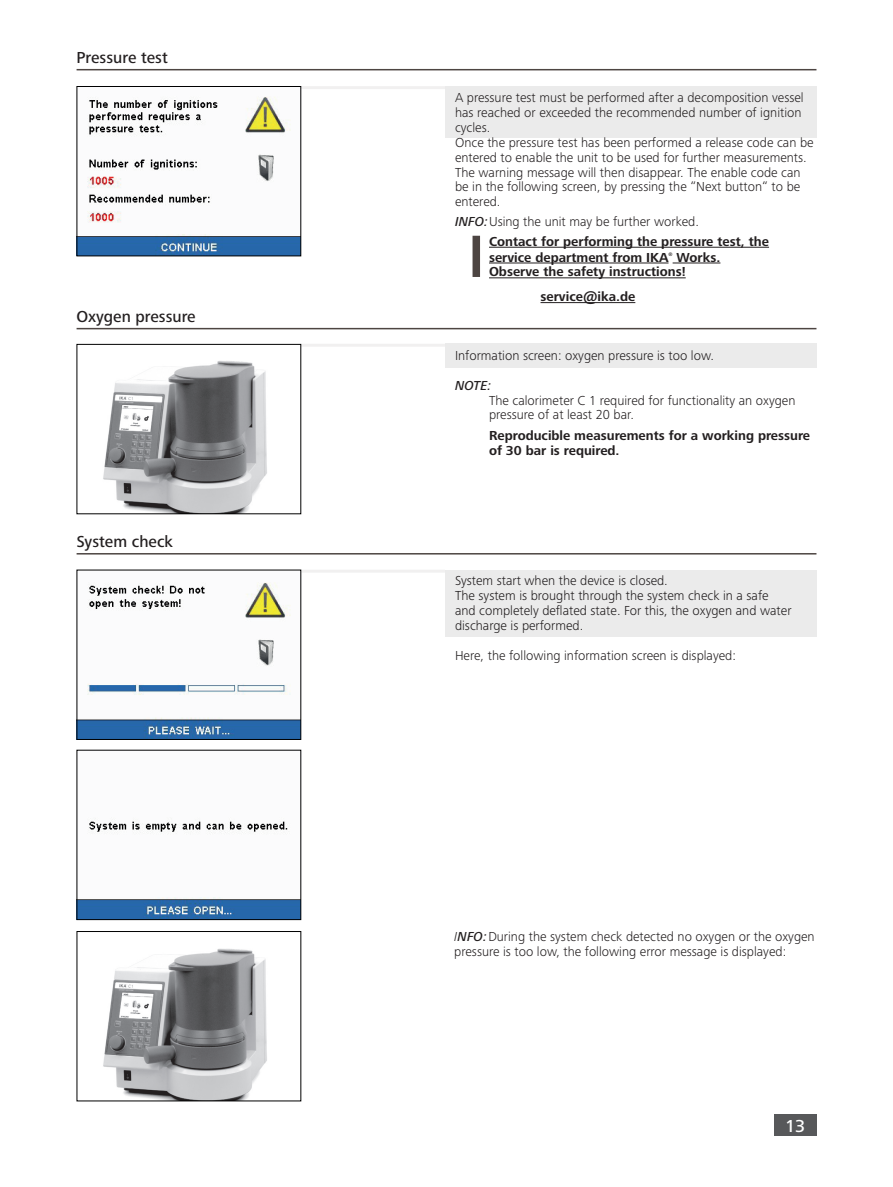
<style>
.page{position:relative;width:893px;height:1187px;background:#fff}
.page>*{position:absolute;margin:0;border:0;box-sizing:border-box;transform-origin:0 0}
.t1{font:500 18px "Frutiger Next IKA";color:#fff}
.t2{font:500 16.5px "Frutiger Next IKA";color:#231f20}
.t3{font:300 13.5px/14.9px "Frutiger Next IKA";color:#231f20}
.t4{font:700 13.5px/14.9px "Frutiger Next IKA";color:#231f20}
.t5{font:italic 500 13.5px "Frutiger Next IKA";color:#231f20}
.t6{font:700 5.25px "Frutiger Next IKA";color:#231f20}
.s1{font-weight:500;font-style:italic}
.s2{font-weight:300}
.s3{font-style:italic}
</style>
<div class="page">
<div style="left:774px;top:1114px;width:42px;height:21px;background:#57585a"></div>
<img style="left:79px;top:97px;width:220px;height:157px">
<div style="left:77px;top:86px;width:224px;height:170px;border:1px solid #000"></div>
<hr style="left:77px;top:69px;width:739px;height:1px;background:#4d4542">
<div style="left:445px;top:86px;width:371px;height:51px;background:#ebebeb"></div>
<hr style="left:301px;top:86px;width:144px;height:3px;background:#4d4542">
<img style="left:103px;top:361px;width:164px;height:151px">
<div style="left:77px;top:344px;width:224px;height:170px;border:1px solid #000"></div>
<hr style="left:77px;top:328px;width:739px;height:1px;background:#4d4542">
<div style="left:445px;top:344px;width:371px;height:24px;background:#ebebeb"></div>
<hr style="left:301px;top:344px;width:144px;height:3px;background:#4d4542">
<img style="left:79px;top:582px;width:220px;height:155px">
<hr style="left:77px;top:553px;width:739px;height:1px;background:#4d4542">
<div style="left:445px;top:569px;width:371px;height:67px;background:#ebebeb"></div>
<hr style="left:301px;top:569px;width:144px;height:3px;background:#4d4542">
<img style="left:79px;top:818px;width:220px;height:99px">
<div style="left:472px;top:236px;width:8px;height:41px;background:#4d4542"></div>
<img style="left:103px;top:948px;width:164px;height:151px">
<div style="left:77px;top:931px;width:224px;height:170px;border:1px solid #000"></div>
<hr style="left:489px;top:247px;width:280px;height:1px;background:#231f20">
<hr style="left:489px;top:262px;width:179px;height:1px;background:#231f20">
<hr style="left:673px;top:262px;width:47px;height:1px;background:#231f20">
<hr style="left:489px;top:277px;width:197px;height:1px;background:#231f20">
<hr style="left:540px;top:302px;width:95px;height:1px;background:#231f20">
<p class="t2" style="left:77px;top:48px;width:93px">Pressure test</p>
<p class="t2" style="left:77px;top:307px;width:121px">Oxygen pressure</p>
<p class="t2" style="left:77px;top:532px;width:98px">System check</p>
<p class="t3" style="left:455px;top:90px;width:360px">A pressure test must be performed after a decomposition vessel has reached or exceeded the recommended number of ignition cycles.<br>Once the pressure test has been performed a release code can be entered to enable the unit to be used for further measurements.<br>The warning message will then disappear. The enable code can be in the following screen, by pressing the “Next button“ to be entered.</p>
<p class="t4" style="left:489px;top:212px;width:281px;line-height:19.8px;text-indent:-34px"><span class="s1">INFO:</span><span class="s2">Using the unit may be further worked.<br></span>Contact for performing the pressure test, the</p>
<p class="t4" style="left:489px;top:250px;width:181px">service department from IKA</p>
<p class="t6" style="left:668px;top:251px;width:6px">®</p>
<p class="t4" style="left:489px;top:250px;width:233px;text-indent:188px">Works.<br>Observe the safety instructions!</p>
<p class="t4" style="left:540px;top:290px;width:96px">service@ika.de</p>
<p class="t3" style="left:455px;top:348px;width:260px">Information screen: oxygen pressure is too low.</p>
<p class="t5" style="left:455px;top:377px;width:38px">NOTE:</p>
<p class="t3" style="left:489px;top:392px;width:308px">The calorimeter C 1 required for functionality an oxygen pressure of at least 20 bar.</p>
<p class="t4" style="left:489px;top:429px;width:323px">Reproducible measurements for a working pressure of 30 bar is required.</p>
<p class="t3" style="left:455px;top:573px;width:338px">System start when the device is closed.<br>The system is brought through the system check in a safe and completely deflated state. For this, the oxygen and water discharge is performed.</p>
<p class="t3" style="left:455px;top:647px;width:282px">Here, the following information screen is displayed:</p>
<p class="t3" style="left:454px;top:928px;width:362px"><span class="s3">I</span><span class="s1">NFO:</span>During the system check detected no oxygen or the oxygen pressure is too low, the following error message is displayed:</p>
<h1 class="t1" style="left:785px;top:1115px;width:22px">13</h1>
</div>
